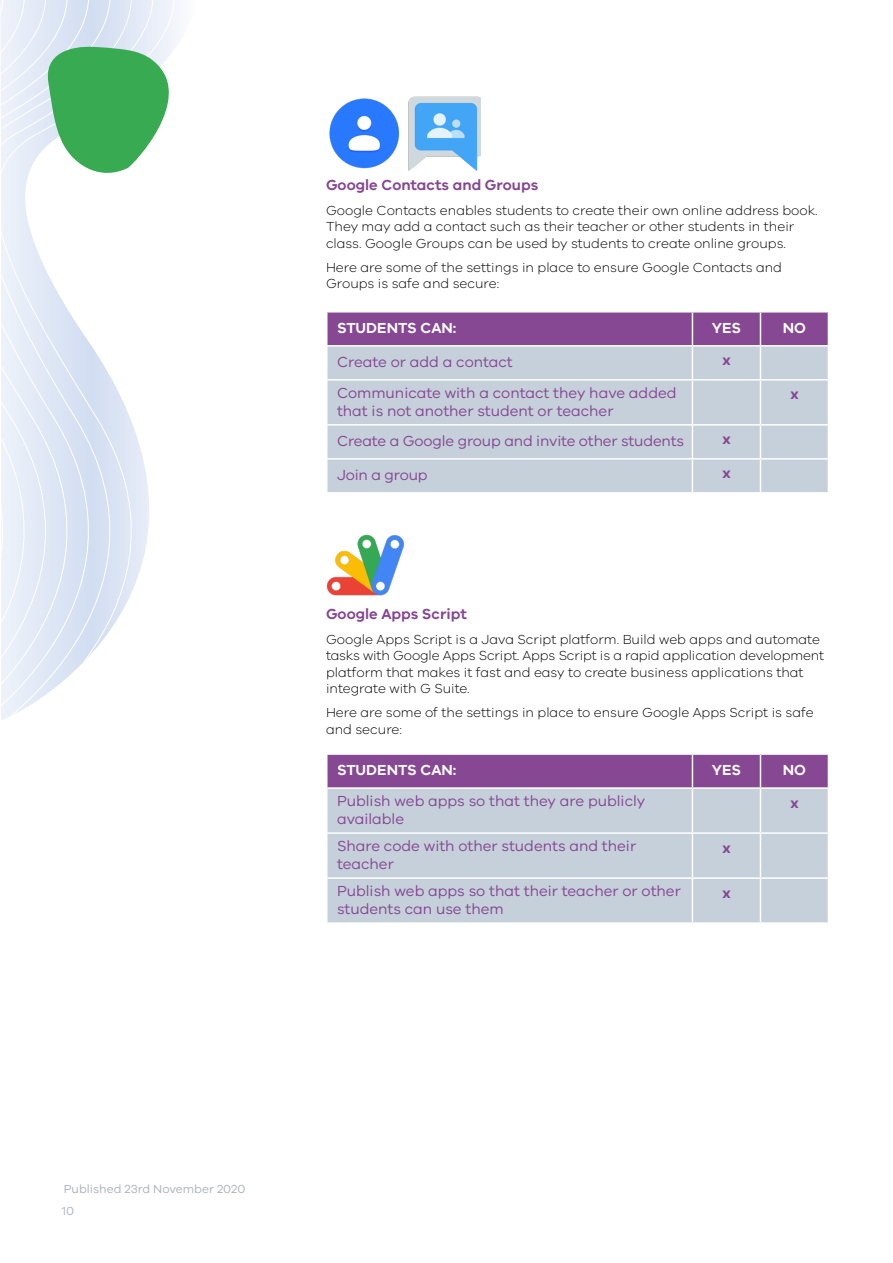
<style>
.page{position:relative;width:893px;height:1263px;background:#fff}
.page>*{position:absolute;margin:0;border:0;box-sizing:border-box;transform-origin:0 0}
.t1{font:15px/18px "VIC";color:#864793}
.t2{font:600 15px "VIC";color:#864793}
.t3{font:600 15px "VIC";color:#fff}
.t4{font:300 13.5px/16.2px "VIC";color:#000}
.t5{font:12px/22.6px "VIC";color:#abb2b9}
</style>
<div class="page">
<div style="left:327px;top:313px;width:501px;height:32px;background:#864793"></div>
<div style="left:327px;top:347px;width:501px;height:145px;background:#c5d0da"></div>
<hr style="left:326px;top:379px;width:366px;height:2px;background:#fff">
<hr style="left:326px;top:424px;width:366px;height:2px;background:#fff">
<hr style="left:326px;top:458px;width:366px;height:2px;background:#fff">
<hr style="left:760px;top:379px;width:69px;height:2px;background:#fff">
<hr style="left:760px;top:424px;width:69px;height:2px;background:#fff">
<hr style="left:760px;top:458px;width:69px;height:2px;background:#fff">
<hr style="left:692px;top:313px;width:1px;height:32px;background:#fff">
<hr style="left:760px;top:313px;width:1px;height:32px;background:#fff">
<hr style="left:692px;top:347px;width:1px;height:32px;background:#fff">
<hr style="left:760px;top:347px;width:1px;height:32px;background:#fff">
<hr style="left:692px;top:379px;width:68px;height:2px;background:#fff">
<hr style="left:692px;top:381px;width:1px;height:43px;background:#fff">
<hr style="left:760px;top:381px;width:1px;height:43px;background:#fff">
<hr style="left:692px;top:424px;width:68px;height:2px;background:#fff">
<hr style="left:692px;top:426px;width:1px;height:32px;background:#fff">
<hr style="left:760px;top:426px;width:1px;height:32px;background:#fff">
<hr style="left:692px;top:460px;width:1px;height:32px;background:#fff">
<hr style="left:760px;top:460px;width:1px;height:32px;background:#fff">
<hr style="left:692px;top:458px;width:68px;height:2px;background:#fff">
<div style="left:327px;top:755px;width:501px;height:32px;background:#864793"></div>
<div style="left:327px;top:789px;width:501px;height:133px;background:#c5d0da"></div>
<hr style="left:326px;top:832px;width:366px;height:2px;background:#fff">
<hr style="left:326px;top:877px;width:366px;height:2px;background:#fff">
<hr style="left:760px;top:832px;width:69px;height:2px;background:#fff">
<hr style="left:760px;top:877px;width:69px;height:2px;background:#fff">
<hr style="left:692px;top:755px;width:1px;height:32px;background:#fff">
<hr style="left:760px;top:755px;width:1px;height:32px;background:#fff">
<hr style="left:692px;top:789px;width:1px;height:43px;background:#fff">
<hr style="left:760px;top:789px;width:1px;height:43px;background:#fff">
<hr style="left:692px;top:832px;width:68px;height:2px;background:#fff">
<hr style="left:692px;top:834px;width:1px;height:43px;background:#fff">
<hr style="left:760px;top:834px;width:1px;height:43px;background:#fff">
<hr style="left:692px;top:877px;width:68px;height:2px;background:#fff">
<hr style="left:692px;top:879px;width:1px;height:43px;background:#fff">
<hr style="left:760px;top:879px;width:1px;height:43px;background:#fff">
<img style="left:329px;top:98px;width:70px;height:71px">
<img style="left:408px;top:96px;width:73px;height:75px">
<img style="left:327px;top:534px;width:77px;height:62px">
<svg style="left:0;top:0;width:180px;height:720px"></svg>
<svg style="left:44px;top:46px;width:136px;height:133px"></svg>
<p class="t2" style="left:326px;top:176px;width:214px">Google Contacts and Groups</p>
<p class="t4" style="left:326px;top:202px;width:493px">Google Contacts enables students to create their own online address book.<br>They may add a contact such as their teacher or other students in their class. Google Groups can be used by students to create online groups.</p>
<p class="t4" style="left:326px;top:259px;width:457px">Here are some of the settings in place to ensure Google Contacts and<br>Groups is safe and secure:</p>
<p class="t3" style="left:337px;top:319px;width:121px">STUDENTS CAN:</p>
<p class="t3" style="left:712px;top:319px;width:31px">YES</p>
<p class="t3" style="left:783px;top:319px;width:25px">NO</p>
<p class="t1" style="left:337px;top:352px;width:177px">Create or add a contact</p>
<p class="t2" style="left:722px;top:351px;width:10px">x</p>
<p class="t1" style="left:337px;top:383px;width:341px">Communicate with a contact they have added that is not another student or teacher</p>
<p class="t2" style="left:790px;top:385px;width:10px">x</p>
<p class="t1" style="left:337px;top:431px;width:349px">Create a Google group and invite other students</p>
<p class="t2" style="left:722px;top:430px;width:10px">x</p>
<p class="t1" style="left:337px;top:465px;width:92px">Join a group</p>
<p class="t2" style="left:722px;top:464px;width:10px">x</p>
<p class="t2" style="left:326px;top:605px;width:142px">Google Apps Script</p>
<p class="t4" style="left:326px;top:631px;width:500px">Google Apps Script is a Java Script platform. Build web apps and automate tasks with Google Apps Script. Apps Script is a rapid application development platform that makes it fast and easy to create business applications that integrate with G Suite.</p>
<p class="t4" style="left:326px;top:704px;width:489px">Here are some of the settings in place to ensure Google Apps Script is safe and secure:</p>
<p class="t3" style="left:337px;top:761px;width:121px">STUDENTS CAN:</p>
<p class="t3" style="left:712px;top:761px;width:31px">YES</p>
<p class="t3" style="left:783px;top:761px;width:25px">NO</p>
<p class="t1" style="left:337px;top:791px;width:310px">Publish web apps so that they are publicly available</p>
<p class="t2" style="left:790px;top:793px;width:10px">x</p>
<p class="t1" style="left:337px;top:836px;width:301px">Share code with other students and their teacher</p>
<p class="t2" style="left:722px;top:838px;width:10px">x</p>
<p class="t1" style="left:337px;top:881px;width:345px">Publish web apps so that their teacher or other students can use them</p>
<p class="t2" style="left:722px;top:883px;width:10px">x</p>
<p class="t5" style="left:62px;top:1177px;width:185px">Published 23rd November 2020<br>10</p>
</div>
